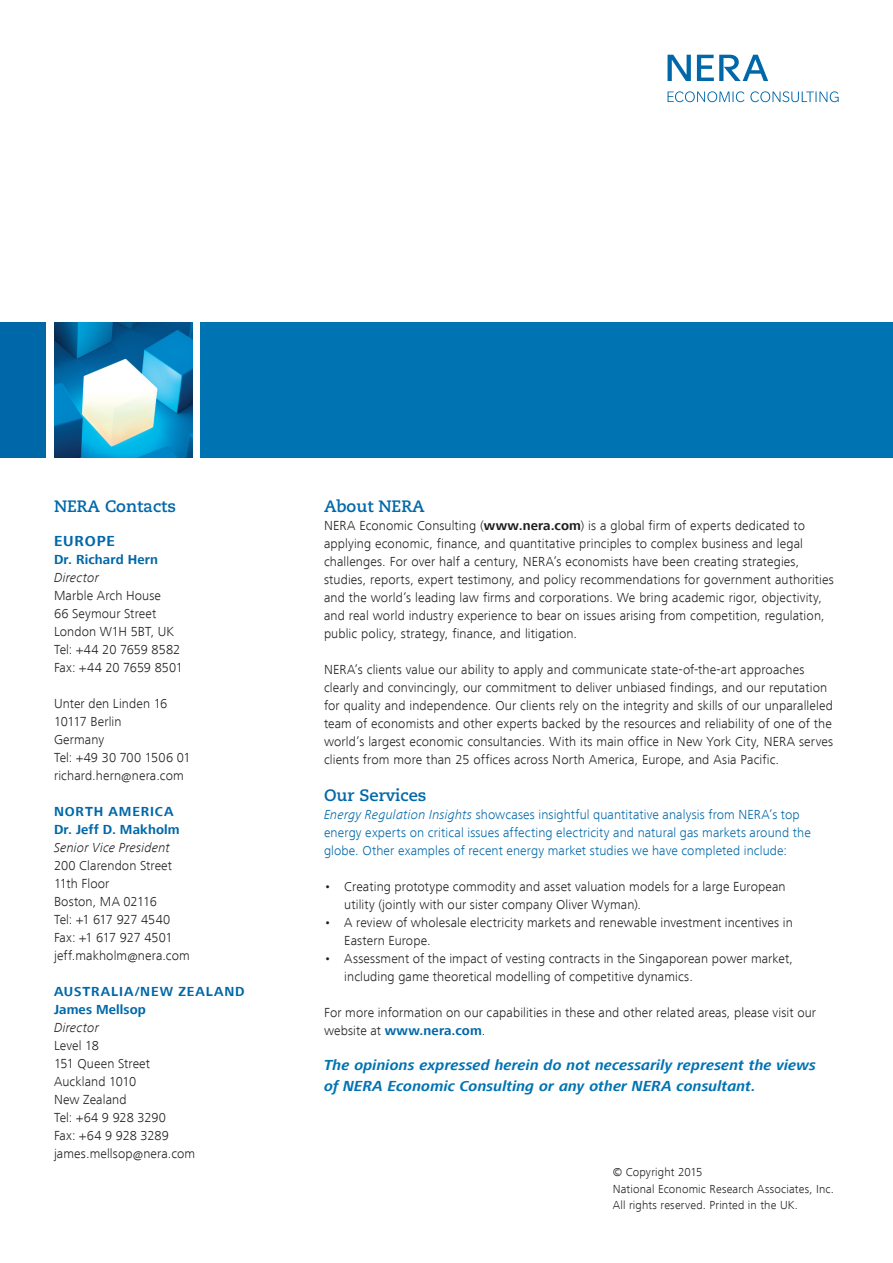
<style>
.page{position:relative;width:893px;height:1263px;background:#fff}
.page>*{position:absolute;margin:0;border:0;box-sizing:border-box;transform-origin:0 0}
.Heading_1{font:700 16.5px "Caecilia";color:#0068a9}
.Bulletted_List{font:italic 700 15px/21px "Frutiger Next LT";letter-spacing:.005em;color:#0073b3}
.t1{font:700 15px "Frutiger Next LT";letter-spacing:.055em;color:#0068a9}
.Text_9_5_12_no_space{font:300 13.5px/18px "Frutiger Next LT";letter-spacing:.01em;color:#231f20}
.Heading_1-2{font:300 13.5px/18px "Frutiger Next LT";letter-spacing:.01em;color:#0068a9}
.t2{font:italic 300 13.5px/18px "Frutiger Next LT";letter-spacing:.01em;color:#231f20}
.t3{font:700 13.5px/18px "Frutiger Next LT";letter-spacing:.01em;color:#0068a9}
.Text_9_5_12_no_space-2{font:300 13.5px/18px "Frutiger Next LT";letter-spacing:-.01em;color:#231f20}
.t4{font:700 13.5px "Frutiger Next LT";letter-spacing:.06em;color:#0068a9}
.Text_9_5_12_no_space-3{font:300 13.5px "Frutiger Next LT";letter-spacing:-.02em;color:#231f20}
.Text_9_5_12_no_space-4{font:300 12px/16.5px "Frutiger Next LT";letter-spacing:.015em;color:#231f20}
.s1{font-weight:300;font-style:italic;color:#231f20}
.s2{font-weight:700;font-style:normal;color:#0068a9}
.s3{font-style:normal}
.s4{font-weight:300;color:#231f20}
.s5{font-weight:700}
.s6{font-style:italic}
.s7{font-weight:700;color:#0068a9}
</style>
<div class="page">
<div style="left:0;top:322px;width:45px;height:135px;background:#0068a9"></div>
<img style="left:54px;top:322px;width:138px;height:135px">
<div style="left:201px;top:322px;width:692px;height:135px;background:#0073b3"></div>
<svg style="left:667px;top:55px;width:24px;height:26px"></svg>
<svg style="left:697px;top:55px;width:71px;height:26px"></svg>
<svg style="left:667px;top:91px;width:77px;height:11px"></svg>
<svg style="left:750px;top:91px;width:89px;height:11px"></svg>
<p class="Heading_1" style="left:54px;top:497px;width:123px">NERA Contacts</p>
<p class="t1" style="left:54px;top:533px;width:62px">EUROPE</p>
<p class="t3" style="left:54px;top:551px;width:106px">Dr. Richard Hern<br><span class="s1">Director</span></p>
<p class="Text_9_5_12_no_space" style="left:54px;top:587px;width:109px">Marble Arch House</p>
<p class="Text_9_5_12_no_space" style="left:54px;top:605px;width:104px">66 Seymour Street</p>
<p class="Text_9_5_12_no_space" style="left:54px;top:623px;width:128px">London W1H 5BT, UK<br>Tel: +44 20 7659 8582</p>
<p class="Text_9_5_12_no_space" style="left:54px;top:659px;width:131px">Fax: +44 20 7659 8501</p>
<p class="Text_9_5_12_no_space" style="left:54px;top:695px;width:115px">Unter den Linden 16</p>
<p class="Text_9_5_12_no_space" style="left:54px;top:713px;width:69px">10117 Berlin</p>
<p class="Text_9_5_12_no_space" style="left:54px;top:731px;width:52px">Germany</p>
<p class="Text_9_5_12_no_space" style="left:54px;top:749px;width:138px">Tel: +49 30 700 1506 01</p>
<p class="Text_9_5_12_no_space" style="left:54px;top:767px;width:131px">richard.hern@nera.com</p>
<p class="t4" style="left:54px;top:804px;width:121px">NORTH AMERICA</p>
<p class="t2" style="left:54px;top:821px;width:127px"><span class="s2">Dr. Jeff D. Makholm<br></span>Senior Vice President<br><span class="s3">200 Clarendon Street</span></p>
<p class="Text_9_5_12_no_space" style="left:54px;top:875px;width:57px">11th Floor</p>
<p class="Text_9_5_12_no_space-2" style="left:54px;top:893px;width:118px">Boston, MA 02116<br>Tel: +1 617 927 4540</p>
<p class="Text_9_5_12_no_space-3" style="left:54px;top:930px;width:120px">Fax: +1 617 927 4501</p>
<p class="Text_9_5_12_no_space" style="left:54px;top:947px;width:137px">jeff.makholm@nera.com</p>
<p class="t4" style="left:54px;top:984px;width:192px">AUSTRALIA/NEW ZEALAND</p>
<p class="t3" style="left:54px;top:1001px;width:93px">James Mellsop<br><span class="s1">Director<br></span><span class="s4">Level 18</span></p>
<p class="Text_9_5_12_no_space" style="left:54px;top:1055px;width:98px">151 Queen Street</p>
<p class="Text_9_5_12_no_space" style="left:54px;top:1073px;width:84px">Auckland 1010</p>
<p class="Text_9_5_12_no_space" style="left:54px;top:1091px;width:114px">New Zealand<br>Tel: +64 9 928 3290</p>
<p class="Text_9_5_12_no_space-2" style="left:54px;top:1127px;width:117px">Fax: +64 9 928 3289</p>
<p class="Text_9_5_12_no_space" style="left:54px;top:1145px;width:143px">james.mellsop@nera.com</p>
<p class="Heading_1" style="left:324px;top:497px;width:102px">About NERA</p>
<p class="Text_9_5_12_no_space" style="left:324px;top:517px;width:511px">NERA Economic Consulting (<span class="s5">www.nera.com</span>) is a global firm of experts dedicated to applying economic, finance, and quantitative principles to complex business and legal challenges. For over half a century, NERA’s economists have been creating strategies, studies, reports, expert testimony, and policy recommendations for government authorities and the world’s leading law firms and corporations. We bring academic rigor, objectivity, and real world industry experience to bear on issues arising from competition, regulation, public policy, strategy, finance, and litigation.</p>
<p class="Text_9_5_12_no_space" style="left:324px;top:661px;width:511px">NERA’s clients value our ability to apply and communicate state-of-the-art approaches clearly and convincingly, our commitment to deliver unbiased findings, and our reputation for quality and independence. Our clients rely on the integrity and skills of our unparalleled team of economists and other experts backed by the resources and reliability of one of the world’s largest economic consultancies. With its main office in New York City, NERA serves clients from more than 25 offices across North America, Europe, and Asia Pacific.</p>
<p class="Heading_1" style="left:324px;top:786px;width:104px">Our Services</p>
<p class="Heading_1-2" style="left:324px;top:806px;width:477px"><span class="s6">Energy Regulation Insights</span> showcases insightful quantitative analysis from NERA’s top</p>
<p class="Heading_1-2" style="left:324px;top:824px;width:488px">energy experts on critical issues affecting electricity and natural gas markets around the globe. Other examples of recent energy market studies we have completed include:</p>
<p class="Text_9_5_12_no_space" style="left:344px;top:878px;width:443px;text-indent:-20px">• Creating prototype commodity and asset valuation models for a large European utility (jointly with our sister company Oliver Wyman).</p>
<p class="Text_9_5_12_no_space" style="left:344px;top:914px;width:450px;text-indent:-20px">• A review of wholesale electricity markets and renewable investment incentives in<br>Eastern Europe.</p>
<p class="Text_9_5_12_no_space" style="left:344px;top:950px;width:450px;text-indent:-20px">• Assessment of the impact of vesting contracts in the Singaporean power market, including game theoretical modelling of competitive dynamics.</p>
<p class="Text_9_5_12_no_space" style="left:324px;top:1004px;width:494px">For more information on our capabilities in these and other related areas, please visit our website at <span class="s7">www.nera.com</span>.</p>
<p class="Bulletted_List" style="left:324px;top:1054px;width:493px">The opinions expressed herein do not necessarily represent the views of NERA Economic Consulting or any other NERA consultant.</p>
<p class="Text_9_5_12_no_space-4" style="left:613px;top:1164px;width:91px">© Copyright 2015</p>
<p class="Text_9_5_12_no_space-4" style="left:613px;top:1180px;width:223px">National Economic Research Associates, Inc.<br>All rights reserved. Printed in the UK.</p>
</div>
